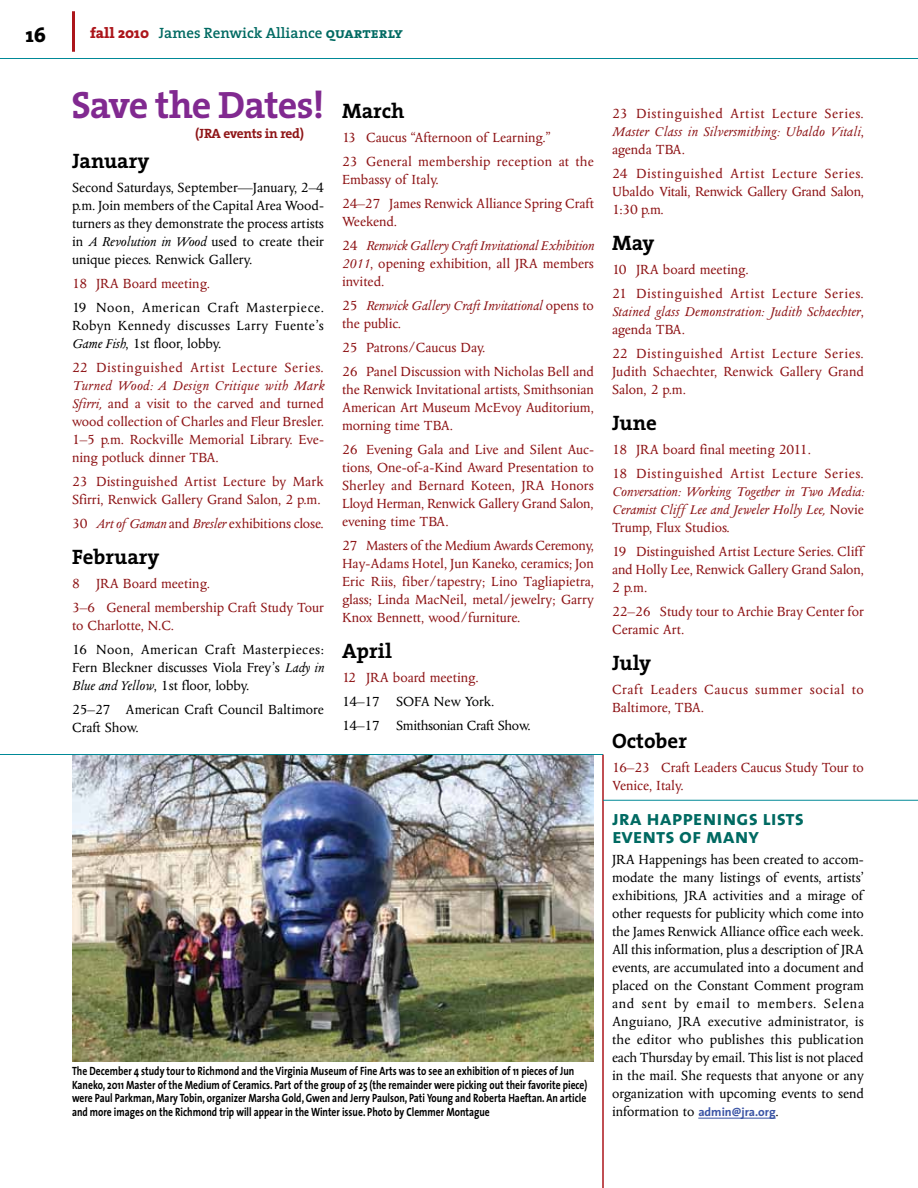
<style>
.page{position:relative;width:918px;height:1188px;background:#fff}
.page>*{position:absolute;margin:0;border:0;box-sizing:border-box;transform-origin:0 0}
.t1{font:700 38.25px "The Serif";letter-spacing:-.02em;color:#812990}
.t2{font:700 21px "The Serif";color:#000}
.t3{font:21px/18px "The Sans Bold Caps";color:#006a62}
.t4{font:800 21px "The Serif";color:#000}
.t5{font:15px/18px "Columbus";color:#8e1416;text-align:justify}
.t6{font:15px/18px "Columbus";color:#000;text-align:justify}
.t7{font:italic 15px/18px "Columbus";color:#8e1416}
.t8{font:15px/24px "Columbus";letter-spacing:.04em;color:#8e1416}
.t9{font:15px/24px "Columbus";letter-spacing:-.02em;color:#000}
.t10{font:600 15px "The Serif";color:#006a62}
.t11{font:700 13.5px "The Serif";letter-spacing:-.02em;color:#8e1416}
.t12{font:700 12px/13.5px "The Sans";color:#000;scale:.8 1}
.s1{font-weight:800;color:#ac161b}
.s2{font-family:"The Serif Bold Caps";font-weight:400}
.s3{font-style:italic}
.s4{font-style:normal}
.s5{font-family:"The Sans";font-weight:700;font-size:12px;color:#3953a4}
</style>
<div class="page">
<img style="left:72px;top:755px;width:522px;height:307px">
<hr style="left:602px;top:754px;width:2px;height:434px;background:#ac161b">
<hr style="left:72px;top:11px;width:3px;height:41px;background:#ac161b">
<hr style="left:0;top:58px;width:918px;height:1px;background:#008997">
<hr style="left:698px;top:1118px;width:78px;height:1px;background:#3953a4">
<hr style="left:603px;top:800px;width:315px;height:1px;background:#008997">
<hr style="left:0;top:754px;width:603px;height:1px;background:#008997">
<h2 class="t4" style="left:26px;top:17px;width:22px">16</h2>
<p class="t10" style="left:90px;top:20px;width:314px"><span class="s1">fall 2010</span> James Renwick Alliance <span class="s2">quarterly</span></p>
<h1 class="t1" style="left:71px;top:73px;width:255px">Save the Dates!</h1>
<p class="t11" style="left:195px;top:122px;width:111px">(JRA events in red)</p>
<h2 class="t2" style="left:72px;top:144px;width:79px">January</h2>
<p class="t6" style="left:72px;top:179px;width:254px">Second Saturdays, September—January, 2–4 p.m. Join members of the Capital Area Wood&shy;turners as they demonstrate the process artists in <span class="s3">A Revolution in Wood</span> used to create their unique pieces. Renwick Gallery.</p>
<p class="t5" style="left:72px;top:275px;width:140px">18 JRA Board meeting.</p>
<p class="t6" style="left:72px;top:299px;width:253px">19 Noon, American Craft Masterpiece.<br>Robyn Kennedy discusses Larry Fuente’s <span class="s3">Game Fish</span>, 1st floor, lobby.</p>
<p class="t8" style="left:72px;top:356px;width:253px">22 Distinguished Artist Lecture Series.</p>
<p class="t5" style="left:72px;top:377px;width:254px"><span class="s3">Turned Wood: A Design Critique with Mark Sfirri,</span> and a visit to the carved and turned wood collection of Charles and Fleur Bresler.<br>1–5 p.m. Rockville Memorial Library. Eve&shy;ning potluck dinner TBA.</p>
<p class="t5" style="left:72px;top:473px;width:253px">23 Distinguished Artist Lecture by Mark<br>Sfirri, Renwick Gallery Grand Salon, 2 p.m.</p>
<p class="t5" style="left:72px;top:515px;width:253px">30 <span class="s3">Art of Gaman</span> and <span class="s3">Bresler</span> exhibitions close.</p>
<h2 class="t2" style="left:72px;top:540px;width:89px">February</h2>
<p class="t5" style="left:72px;top:572px;width:253px;line-height:24px">8 JRA Board meeting.<br>3–6 General membership Craft Study Tour</p>
<p class="t5" style="left:72px;top:617px;width:104px">to Charlotte, N.C.</p>
<p class="t6" style="left:72px;top:641px;width:254px">16 Noon, American Craft Masterpieces:<br>Fern Bleckner discusses Viola Frey’s <span class="s3">Lady in Blue and Yellow</span>, 1st floor, lobby.</p>
<p class="t6" style="left:72px;top:701px;width:253px">25–27 American Craft Council Baltimore<br>Craft Show.</p>
<h2 class="t2" style="left:342px;top:93px;width:64px">March</h2>
<p class="t5" style="left:342px;top:125px;width:253px;line-height:24px">13 Caucus “Afternoon of Learning.”<br>23 General membership reception at the</p>
<p class="t5" style="left:342px;top:167px;width:253px;line-height:24px">Embassy of Italy.<br>24–27 James Renwick Alliance Spring Craft</p>
<p class="t7" style="left:342px;top:210px;width:253px;line-height:24px"><span class="s4">Weekend.<br>24</span> Renwick Gallery Craft Invitational Exhibition</p>
<p class="t5" style="left:342px;top:254px;width:253px"><span class="s3">2011</span>, opening exhibition, all JRA members invited.</p>
<p class="t7" style="left:342px;top:297px;width:253px"><span class="s4">25</span> Renwick Gallery Craft Invitational <span class="s4">opens to the public.</span></p>
<p class="t5" style="left:342px;top:335px;width:254px;line-height:24px">25 Patrons/Caucus Day.<br>26 Panel Discussion with Nicholas Bell and</p>
<p class="t5" style="left:342px;top:380px;width:253px">the Renwick Invitational artists, Smithsonian American Art Museum McEvoy Auditorium, morning time TBA.</p>
<p class="t5" style="left:342px;top:440px;width:253px">26 Evening Gala and Live and Silent Auc&shy;tions, One-of-a-Kind Award Presentation to Sherley and Bernard Koteen, JRA Honors Lloyd Herman, Renwick Gallery Grand Salon, evening time TBA.</p>
<p class="t5" style="left:342px;top:536px;width:254px">27 Masters of the Medium Awards Ceremony, Hay-Adams Hotel, Jun Kaneko, ceramics; Jon Eric Riis, fiber/tapestry; Lino Tagliapietra, glass; Linda MacNeil, metal/jewelry; Garry Knox Bennett, wood/furniture.</p>
<h2 class="t2" style="left:342px;top:633px;width:52px">April</h2>
<p class="t5" style="left:342px;top:668px;width:138px">12 JRA board meeting.</p>
<p class="t9" style="left:342px;top:689px;width:190px">14–17 SOFA New York.<br>14–17 Smithsonian Craft Show.</p>
<p class="t12" style="left:72px;top:1064px;width:646px">The December 4 study tour to Richmond and the Virginia Museum of Fine Arts was to see an exhibition of 11 pieces of Jun Kaneko, 2011 Master of the Medium of Ceramics. Part of the group of 25 (the remainder were picking out their favorite piece) were Paul Parkman, Mary Tobin, organizer Marsha Gold, Gwen and Jerry Paulson, Pati Young and Roberta Haeftan. An article and more images on the Richmond trip will appear in the Winter issue. Photo by Clemmer Montague</p>
<p class="t5" style="left:612px;top:104px;width:253px">23 Distinguished Artist Lecture Series.<br><span class="s3">Master Class in Silversmithing: Ubaldo Vitali</span>, agenda TBA.</p>
<p class="t5" style="left:612px;top:164px;width:254px">24 Distinguished Artist Lecture Series.<br>Ubaldo Vitali, Renwick Gallery Grand Salon, 1:30 p.m.</p>
<h2 class="t2" style="left:612px;top:225px;width:44px">May</h2>
<p class="t8" style="left:612px;top:257px;width:253px">10 JRA board meeting.<br>21 Distinguished Artist Lecture Series.</p>
<p class="t7" style="left:612px;top:303px;width:253px">Stained glass Demonstration: Judith Schaechter<span class="s4">, agenda TBA.</span></p>
<p class="t5" style="left:612px;top:344px;width:254px">22 Distinguished Artist Lecture Series.<br>Judith Schaechter, Renwick Gallery Grand Salon, 2 p.m.</p>
<h2 class="t2" style="left:612px;top:405px;width:47px">June</h2>
<p class="t8" style="left:612px;top:437px;width:253px">18 JRA board final meeting 2011.<br>18 Distinguished Artist Lecture Series.</p>
<p class="t7" style="left:612px;top:483px;width:254px;text-align:justify">Conversation: Working Together in Two Media:<br>Ceramist Cliff Lee and Jeweler Holly Lee, <span class="s4">Novie Trump, Flux Studios.</span></p>
<p class="t5" style="left:612px;top:542px;width:254px">19 Distinguished Artist Lecture Series. Cliff and Holly Lee, Renwick Gallery Grand Salon, 2 p.m.</p>
<p class="t5" style="left:612px;top:602px;width:254px">22–26 Study tour to Archie Bray Center for<br>Ceramic Art.</p>
<h2 class="t2" style="left:612px;top:645px;width:40px">July</h2>
<p class="t8" style="left:612px;top:680px;width:253px;line-height:18px">Craft Leaders Caucus summer social to<br>Baltimore, TBA.</p>
<h2 class="t2" style="left:612px;top:723px;width:76px">October</h2>
<p class="t5" style="left:612px;top:758px;width:253px">16–23 Craft Leaders Caucus Study Tour to<br>Venice, Italy.</p>
<h2 class="t3" style="left:612px;top:809px;width:194px">jra happenings lists events of many</h2>
<p class="t6" style="left:612px;top:851px;width:254px">JRA Happenings has been created to accom&shy;modate the many listings of events, artists’ exhibitions, JRA activities and a mirage of other requests for publicity which come into the James Renwick Alliance office each week.<br>All this information, plus a description of JRA events, are accumulated into a document and placed on the Constant Comment program and sent by email to members. Selena Anguiano, JRA executive administrator, is the editor who publishes this publication each Thursday by email. This list is not placed in the mail. She requests that anyone or any organization with upcoming events to send information to <span class="s5">admin@jra.org</span>.</p>
</div>
